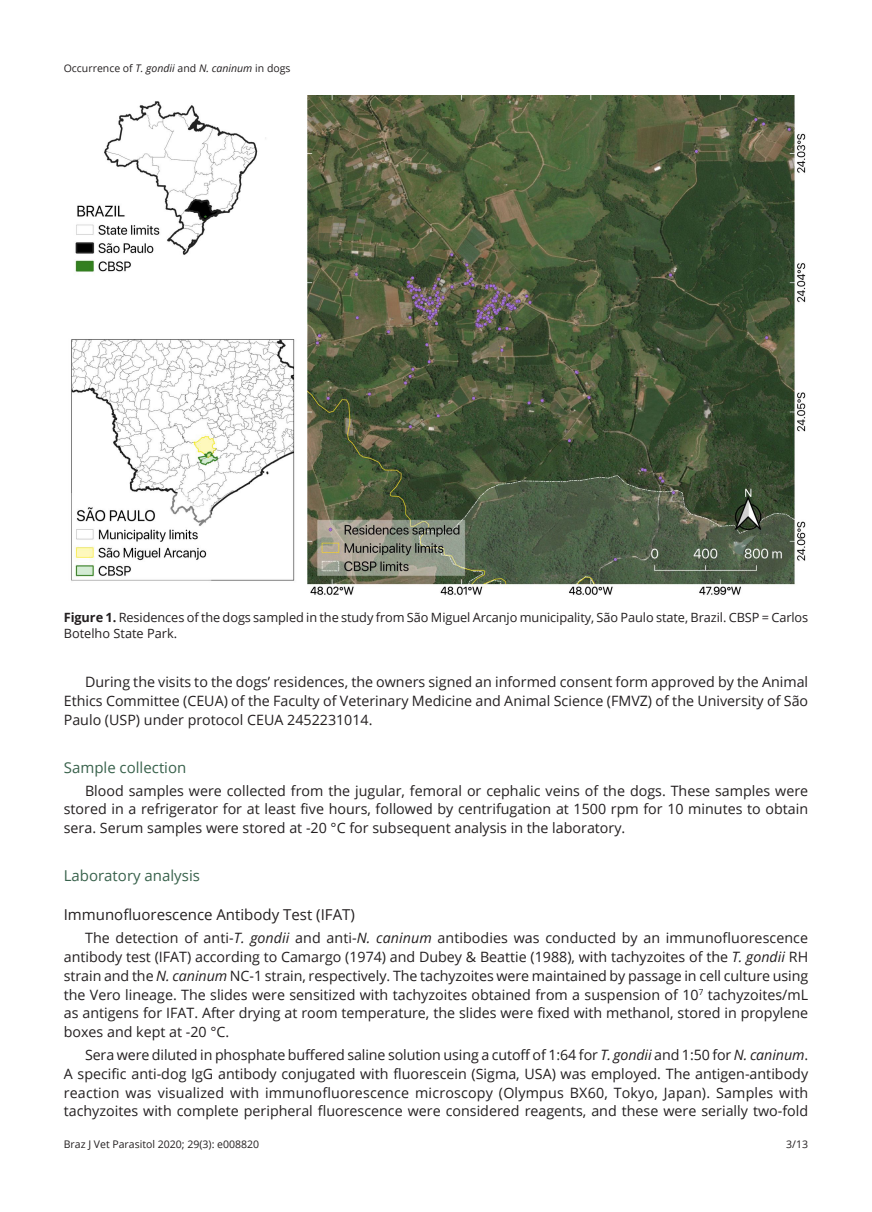
<style>
.page{position:relative;width:872px;height:1212px;background:#fff}
.page>*{position:absolute;margin:0;border:0;box-sizing:border-box;transform-origin:0 0}
.Heading3Alt{font:15px "Open Sans";color:#231f20}
.Heading2{font:15px "Open Sans";color:#39624c}
.Paragraph{font:14.25px/18.8px "Open Sans";color:#231f20;text-align:justify}
.FigureCaption{font:12.75px/15.3px "Open Sans";letter-spacing:-.005em;color:#231f20}
.t1{font:10.5px "Open Sans";color:#231f20}
.s1{font-style:italic}
.s2{font-weight:700}
</style>
<div class="page">
<img style="left:71px;top:96px;width:735px;height:499px">
<p class="t1" style="left:64px;top:61px;width:228px">Occurrence of <span class="s1">T. gondii</span> and <span class="s1">N. caninum</span> in dogs</p>
<p class="FigureCaption" style="left:64px;top:610px;width:746px"><span class="s2">Figure 1.</span> Residences of the dogs sampled in the study from São Miguel Arcanjo municipality, São Paulo state, Brazil. CBSP = Carlos<br>Botelho State Park.</p>
<p class="Paragraph" style="left:64px;top:672px;width:746px;text-indent:21px">During the visits to the dogs’ residences, the owners signed an informed consent form approved by the Animal Ethics Committee (CEUA) of the Faculty of Veterinary Medicine and Animal Science (FMVZ) of the University of São Paulo (USP) under protocol CEUA 2452231014.</p>
<p class="Heading2" style="left:64px;top:757px;width:124px">Sample collection</p>
<p class="Paragraph" style="left:64px;top:781px;width:746px;text-indent:21px">Blood samples were collected from the jugular, femoral or cephalic veins of the dogs. These samples were stored in a refrigerator for at least five hours, followed by centrifugation at 1500 rpm for 10 minutes to obtain sera. Serum samples were stored at -20 °C for subsequent analysis in the laboratory.</p>
<p class="Heading2" style="left:64px;top:865px;width:138px">Laboratory analysis</p>
<p class="Heading3Alt" style="left:64px;top:904px;width:292px">Immunofluorescence Antibody Test (IFAT)</p>
<p class="Paragraph" style="left:64px;top:928px;width:746px;text-indent:21px">The detection of anti-<span class="s1">T. gondii</span> and anti-<span class="s1">N. caninum</span> antibodies was conducted by an immunofluorescence antibody test (IFAT) according to Camargo (1974) and Dubey &amp; Beattie (1988), with tachyzoites of the <span class="s1">T. gondii</span> RH strain and the <span class="s1">N. caninum</span> NC-1 strain, respectively. The tachyzoites were maintained by passage in cell culture using the Vero lineage. The slides were sensitized with tachyzoites obtained from a suspension of 10<sup>7</sup> tachyzoites/mL as antigens for IFAT. After drying at room temperature, the slides were fixed with methanol, stored in propylene boxes and kept at -20 °C.</p>
<p class="Paragraph" style="left:64px;top:1045px;width:746px;text-indent:21px">Sera were diluted in phosphate buffered saline solution using a cutoff of 1:64 for <span class="s1">T. gondii</span> and 1:50 for <span class="s1">N. caninum</span>.<br>A specific anti-dog IgG antibody conjugated with fluorescein (Sigma, USA) was employed. The antigen‑antibody reaction was visualized with immunofluorescence microscopy (Olympus BX60, Tokyo, Japan). Samples with tachyzoites with complete peripheral fluorescence were considered reagents, and these were serially two-fold</p>
<p class="t1" style="left:64px;top:1137px;width:197px">Braz J Vet Parasitol 2020; 29(3): e008820</p>
<p class="t1" style="left:786px;top:1137px;width:23px">3/13</p>
</div>
